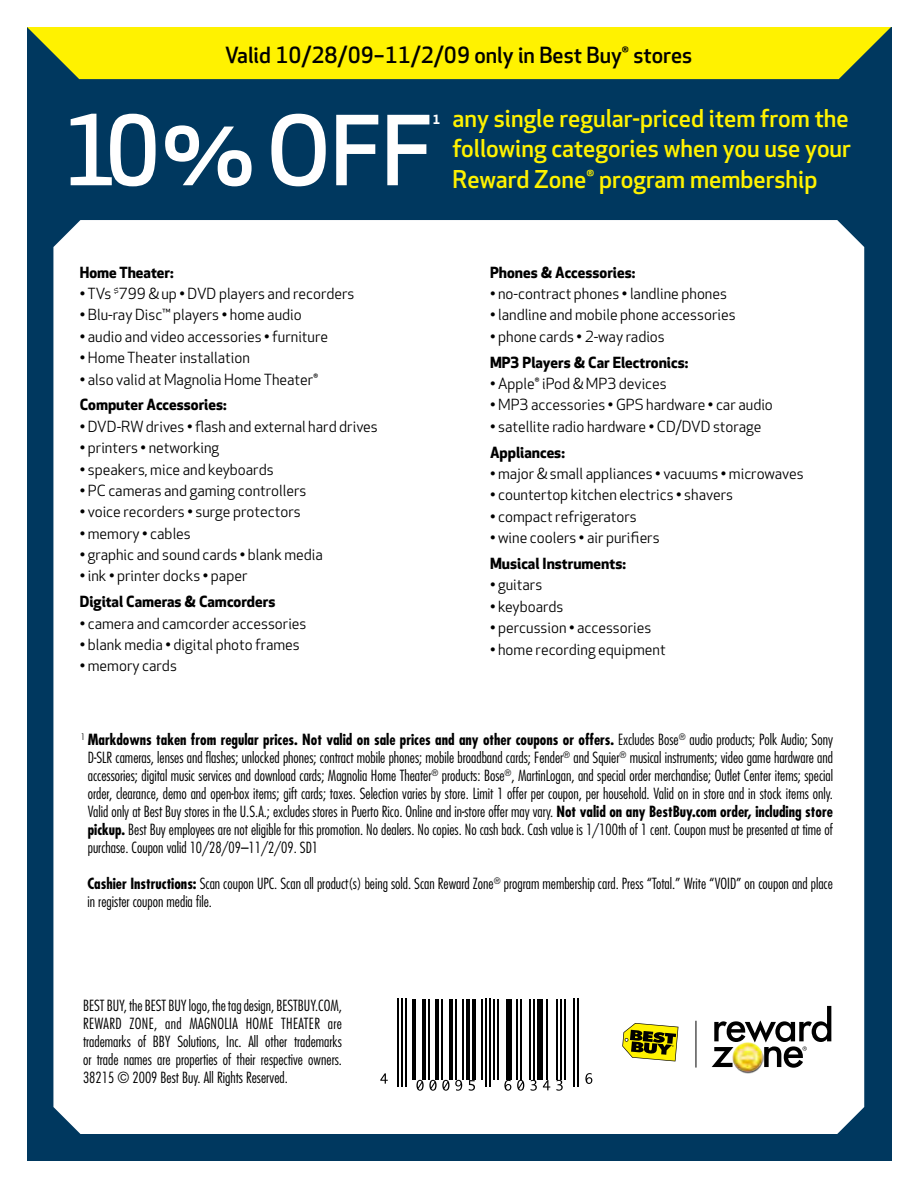
<style>
.page{position:relative;width:918px;height:1188px;background:#fff}
.page>*{position:absolute;margin:0;border:0;box-sizing:border-box;transform-origin:0 0}
.t1{font:500 93.9px "BBY Apex";color:#fff}
.t2{font:500 24px/30.8px "BBY Apex";color:#fff200;text-align:justify}
.t3{font:500 21.75px "BBY Apex";color:#000}
.t4{font:300 condensed 15px/18px "Futura";color:#000;text-align:justify}
.t5{font:15px "BBY Apex";color:#000}
.t6{font:700 15px "BBY Apex";color:#000}
.s1{font-weight:700;font-size:12.3px;color:#fff}
.s2{font-weight:700}
</style>
<div class="page">
<div style="left:27px;top:27px;width:864px;height:1134px;background:#00385f"></div>
<div style="left:53px;top:220px;width:811px;height:914px;background:#fff"></div>
<div style="left:27px;top:27px;width:864px;height:52px;background:#fff200"></div>
<hr style="left:696px;top:1021px;width:1px;height:47px;background:#000">
<svg style="left:622px;top:1023px;width:56px;height:38px;background:#a49d2a"></svg>
<svg style="left:712px;top:1006px;width:119px;height:62px;background:#b4b4b4"></svg>
<img style="left:730px;top:1040px;width:35px;height:36px">
<hr style="left:397px;top:999px;width:2px;height:88px;background:#000">
<hr style="left:401px;top:999px;width:2px;height:88px;background:#000">
<hr style="left:405px;top:999px;width:2px;height:88px;background:#000">
<hr style="left:413px;top:999px;width:3px;height:81px;background:#000">
<hr style="left:422px;top:999px;width:4px;height:81px;background:#000">
<hr style="left:428px;top:999px;width:2px;height:81px;background:#000">
<hr style="left:436px;top:999px;width:3px;height:81px;background:#000">
<hr style="left:441px;top:999px;width:2px;height:81px;background:#000">
<hr style="left:449px;top:999px;width:4px;height:81px;background:#000">
<hr style="left:455px;top:999px;width:2px;height:81px;background:#000">
<hr style="left:462px;top:999px;width:2px;height:81px;background:#000">
<hr style="left:466px;top:999px;width:4px;height:81px;background:#000">
<hr style="left:472px;top:999px;width:4px;height:81px;background:#000">
<hr style="left:481px;top:999px;width:2px;height:81px;background:#000">
<hr style="left:485px;top:999px;width:2px;height:88px;background:#000">
<hr style="left:489px;top:999px;width:2px;height:88px;background:#000">
<hr style="left:493px;top:999px;width:2px;height:81px;background:#000">
<hr style="left:497px;top:999px;width:2px;height:81px;background:#000">
<div style="left:506px;top:999px;width:6px;height:81px;background:#000"></div>
<hr style="left:516px;top:999px;width:2px;height:81px;background:#000">
<hr style="left:520px;top:999px;width:2px;height:81px;background:#000">
<hr style="left:529px;top:999px;width:2px;height:81px;background:#000">
<hr style="left:533px;top:999px;width:2px;height:81px;background:#000">
<div style="left:537px;top:999px;width:6px;height:81px;background:#000"></div>
<hr style="left:546px;top:999px;width:2px;height:81px;background:#000">
<hr style="left:556px;top:999px;width:2px;height:81px;background:#000">
<hr style="left:560px;top:999px;width:2px;height:81px;background:#000">
<hr style="left:564px;top:999px;width:2px;height:81px;background:#000">
<hr style="left:573px;top:999px;width:2px;height:88px;background:#000">
<hr style="left:577px;top:999px;width:2px;height:88px;background:#000">
<svg style="left:380px;top:1073px;width:8px;height:11px"></svg>
<svg style="left:416px;top:1080px;width:33px;height:11px"></svg>
<svg style="left:455px;top:1080px;width:7px;height:11px"></svg>
<svg style="left:469px;top:1080px;width:6px;height:11px"></svg>
<svg style="left:504px;top:1080px;width:7px;height:11px"></svg>
<svg style="left:517px;top:1080px;width:7px;height:11px"></svg>
<svg style="left:531px;top:1080px;width:6px;height:11px"></svg>
<svg style="left:543px;top:1080px;width:7px;height:10px"></svg>
<svg style="left:556px;top:1080px;width:7px;height:11px"></svg>
<svg style="left:585px;top:1073px;width:7px;height:11px"></svg>
<h3 class="t3" style="left:225px;top:41px;width:469px">Valid 10/28/09–11/2/09 only in Best Buy® stores</h3>
<h1 class="t1" style="left:61px;top:88px;width:373px">10%OFF</h1>
<h2 class="t2" style="left:453px;top:102px;width:400px;text-indent:-20px"><span class="s1">1</span> any single regular-priced item from the following categories when you use your Reward Zone® program membership</h2>
<p class="t6" style="left:80px;top:261px;width:95px">Home Theater:</p>
<p class="t5" style="left:80px;top:284px;width:276px">• TVs <sup>$</sup>799 &amp; up • DVD players and recorders</p>
<p class="t5" style="left:80px;top:306px;width:224px">• Blu-ray Disc™ players • home audio</p>
<p class="t5" style="left:80px;top:327px;width:250px">• audio and video accessories • furniture</p>
<p class="t5" style="left:80px;top:348px;width:172px">• Home Theater installation</p>
<p class="t5" style="left:80px;top:370px;width:240px">• also valid at Magnolia Home Theater®</p>
<p class="t6" style="left:80px;top:394px;width:148px">Computer Accessories:</p>
<p class="t5" style="left:80px;top:417px;width:300px">• DVD-RW drives • flash and external hard drives</p>
<p class="t5" style="left:80px;top:438px;width:141px">• printers • networking</p>
<p class="t5" style="left:80px;top:460px;width:195px">• speakers, mice and keyboards</p>
<p class="t5" style="left:80px;top:481px;width:228px">• PC cameras and gaming controllers</p>
<p class="t5" style="left:80px;top:502px;width:222px">• voice recorders • surge protectors</p>
<p class="t5" style="left:80px;top:524px;width:113px">• memory • cables</p>
<p class="t5" style="left:80px;top:545px;width:245px">• graphic and sound cards • blank media</p>
<p class="t5" style="left:80px;top:567px;width:169px">• ink • printer docks • paper</p>
<p class="t6" style="left:80px;top:591px;width:197px">Digital Cameras &amp; Camcorders</p>
<p class="t5" style="left:80px;top:614px;width:228px">• camera and camcorder accessories</p>
<p class="t5" style="left:80px;top:635px;width:222px">• blank media • digital photo frames</p>
<p class="t5" style="left:80px;top:657px;width:99px">• memory cards</p>
<p class="t6" style="left:490px;top:261px;width:147px">Phones &amp; Accessories:</p>
<p class="t5" style="left:490px;top:284px;width:238px">• no-contract phones • landline phones</p>
<p class="t5" style="left:490px;top:306px;width:247px">• landline and mobile phone accessories</p>
<p class="t5" style="left:490px;top:327px;width:176px">• phone cards • 2-way radios</p>
<p class="t6" style="left:490px;top:351px;width:200px">MP3 Players &amp; Car Electronics:</p>
<p class="t5" style="left:490px;top:374px;width:178px">• Apple® iPod &amp; MP3 devices</p>
<p class="t5" style="left:490px;top:396px;width:284px">• MP3 accessories • GPS hardware • car audio</p>
<p class="t5" style="left:490px;top:417px;width:273px">• satellite radio hardware • CD/DVD storage</p>
<p class="t6" style="left:490px;top:441px;width:76px">Appliances:</p>
<p class="t5" style="left:490px;top:464px;width:315px">• major &amp; small appliances • vacuums • microwaves</p>
<p class="t5" style="left:490px;top:486px;width:244px">• countertop kitchen electrics • shavers</p>
<p class="t5" style="left:490px;top:507px;width:148px">• compact refrigerators</p>
<p class="t5" style="left:490px;top:528px;width:171px">• wine coolers • air purifiers</p>
<p class="t6" style="left:490px;top:553px;width:137px">Musical Instruments:</p>
<p class="t5" style="left:490px;top:576px;width:54px">• guitars</p>
<p class="t5" style="left:490px;top:597px;width:75px">• keyboards</p>
<p class="t5" style="left:490px;top:618px;width:163px">• percussion • accessories</p>
<p class="t5" style="left:490px;top:640px;width:177px">• home recording equipment</p>
<p class="t4" style="left:88px;top:731px;width:747px;text-indent:-7px"><sup>1</sup> <span class="s2">Markdowns taken from regular prices. Not valid on sale prices and any other coupons or offers.</span> Excludes Bose<sup>®</sup> audio products; Polk Audio; Sony D-SLR cameras, lenses and flashes; unlocked phones; contract mobile phones; mobile broadband cards; Fender<sup>®</sup> and Squier<sup>®</sup> musical instruments; video game hardware and accessories; digital music services and download cards; Magnolia Home Theater<sup>®</sup> products: Bose<sup>®</sup>, MartinLogan, and special order merchandise; Outlet Center items; special order, clearance, demo and open-box items; gift cards; taxes. Selection varies by store. Limit 1 offer per coupon, per household. Valid on in store and in stock items only.<br>Valid only at Best Buy stores in the U.S.A.; excludes stores in Puerto Rico. Online and in-store offer may vary. <span class="s2">Not valid on any BestBuy.com order, including store pickup.</span> Best Buy employees are not eligible for this promotion. No dealers. No copies. No cash back. Cash value is 1/100th of 1 cent. Coupon must be presented at time of purchase. Coupon valid 10/28/09–11/2/09. SD1</p>
<p class="t4" style="left:88px;top:875px;width:747px"><span class="s2">Cashier Instructions:</span> Scan coupon UPC. Scan all product(s) being sold. Scan Reward Zone<sup>®</sup> program membership card. Press “Total.” Write “VOID” on coupon and place in register coupon media file.</p>
<p class="t4" style="left:83px;top:996px;width:260px">BEST BUY, the BEST BUY logo, the tag design, BESTBUY.COM, REWARD ZONE, and MAGNOLIA HOME THEATER are trademarks of BBY Solutions, Inc. All other trademarks or trade names are properties of their respective owners.<br>38215 © 2009 Best Buy. All Rights Reserved.</p>
</div>
